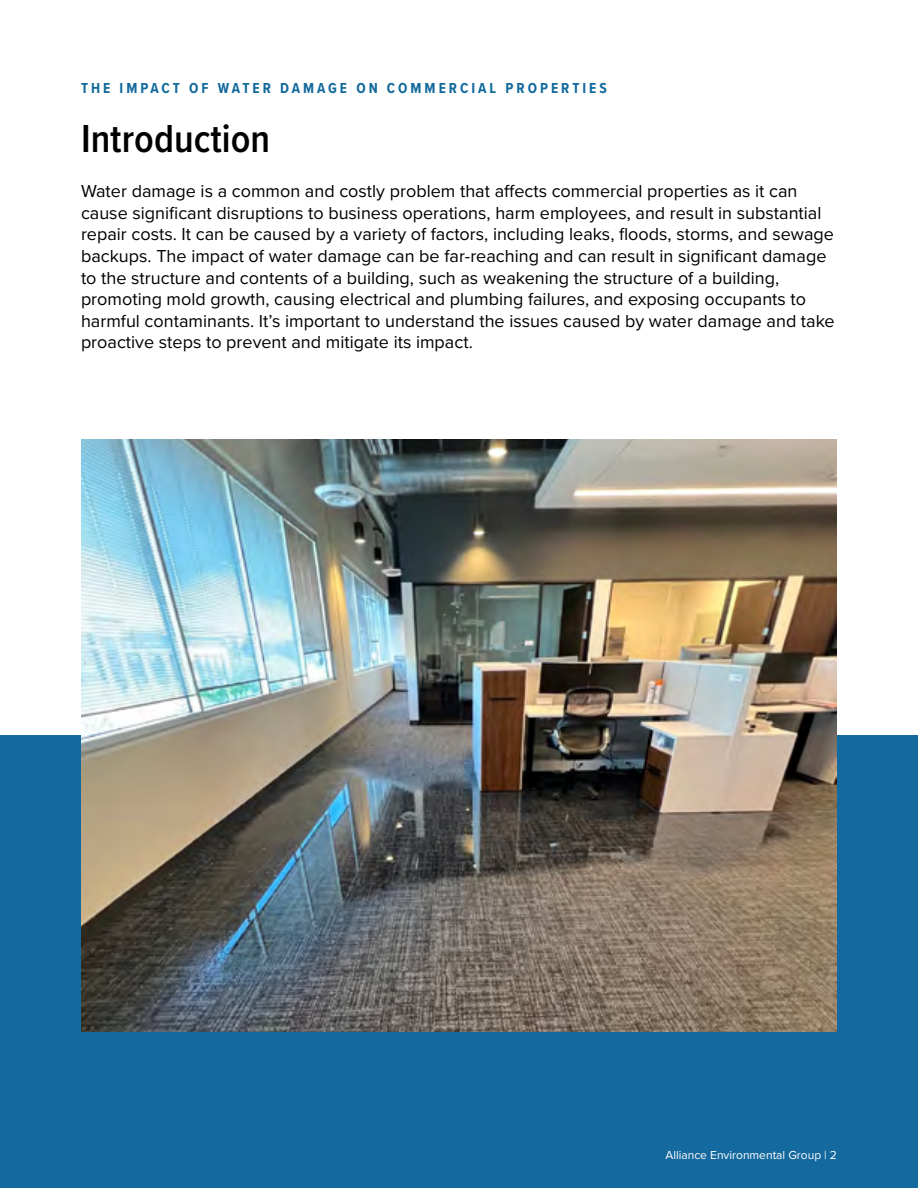
<style>
.page{position:relative;width:918px;height:1188px;background:#fff}
.page>*{position:absolute;margin:0;border:0;box-sizing:border-box;transform-origin:0 0}
.t1{font:600 40.5px "Proxima Nova Cond";color:#000}
.t2{font:18px/21.6px "Proxima Nova";color:#000}
.t3{font:700 15px "Proxima Nova Cond";letter-spacing:.2em;color:#11699c}
.t4{font:12px "Proxima Nova";color:#fff}
</style>
<div class="page">
<div style="left:0;top:736px;width:918px;height:452px;background:#14699e"></div>
<img style="left:82px;top:439px;width:754px;height:593px">
<p class="t3" style="left:81px;top:77px;width:527px">THE IMPACT OF WATER DAMAGE ON COMMERCIAL PROPERTIES</p>
<h1 class="t1" style="left:81px;top:109px;width:191px">Introduction</h1>
<p class="t2" style="left:81px;top:180px;width:755px">Water damage is a common and costly problem that affects commercial properties as it can cause significant disruptions to business operations, harm employees, and result in substantial repair costs. It can be caused by a variety of factors, including leaks, floods, storms, and sewage backups. The impact of water damage can be far-reaching and can result in significant damage to the structure and contents of a building, such as weakening the structure of a building, promoting mold growth, causing electrical and plumbing failures, and exposing occupants to harmful contaminants. It’s important to understand the issues caused by water damage and take proactive steps to prevent and mitigate its impact.</p>
<p class="t4" style="left:665px;top:1146px;width:173px">Alliance Environmental Group | 2</p>
</div>
